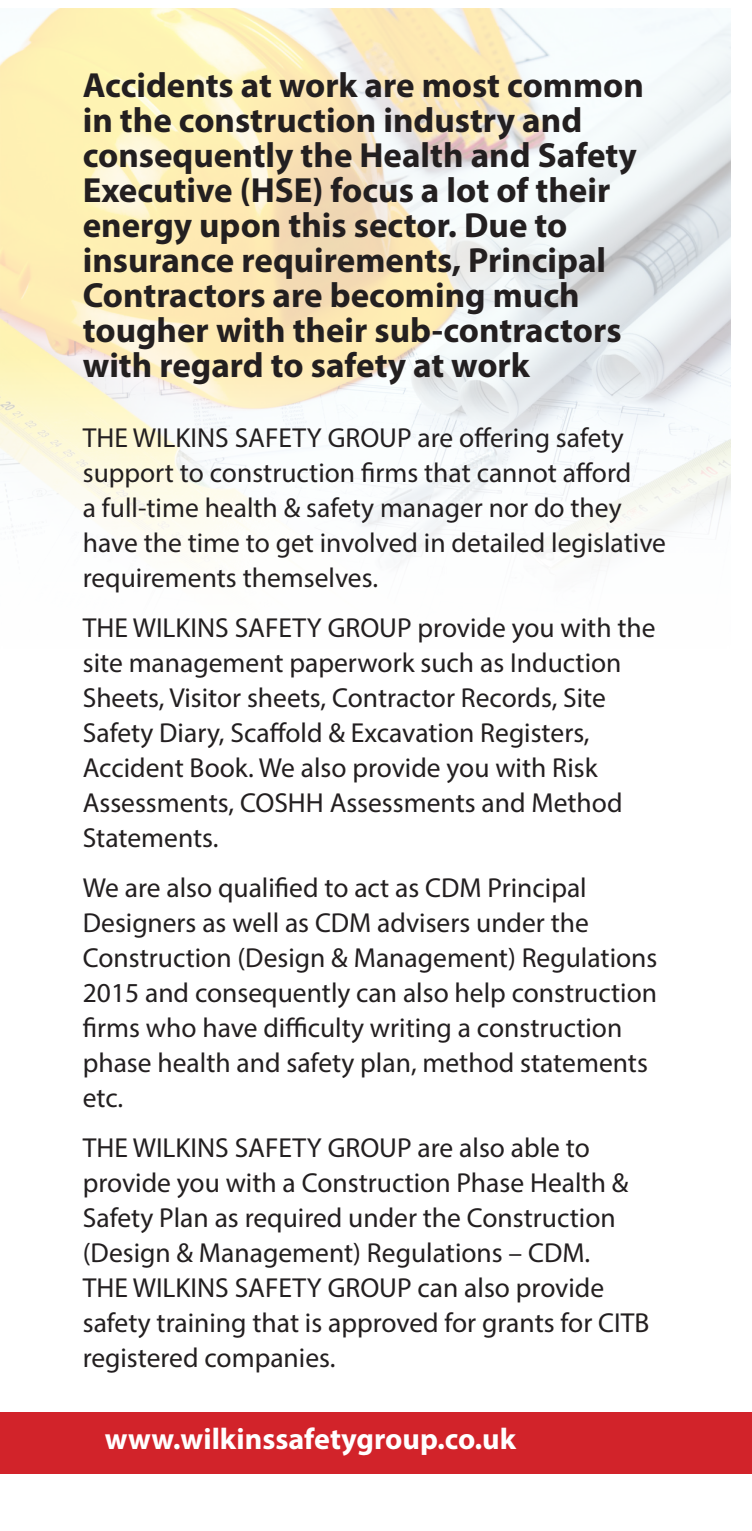
<style>
.page{position:relative;width:752px;height:1531px;background:#fff}
.page>*{position:absolute;margin:0;border:0;box-sizing:border-box;transform-origin:0 0}
.t1{font:700 35px/35px "Myriad Pro";color:#231f20}
.t2{font:700 30px "Myriad Pro";color:#fff}
.t3{font:27.5px/35px "Myriad Pro";color:#231f20}
</style>
<div class="page">
<img style="left:0;top:8px;width:730px;height:555px">
<div style="left:0;top:1412px;width:751px;height:61px;background:#d2232a"></div>
<p class="t1" style="left:83px;top:67px;width:562px">Accidents at work are most common in the construction industry and consequently the Health and Safety Executive (HSE) focus a lot of their energy upon this sector. Due to insurance requirements, Principal Contractors are becoming much tougher with their sub-contractors with regard to safety at work</p>
<p class="t3" style="left:83px;top:420px;width:584px">THE WILKINS SAFETY GROUP are offering safety support to construction firms that cannot afford<br>a full-time health &amp; safety manager nor do they have the time to get involved in detailed legislative requirements themselves.</p>
<p class="t3" style="left:83px;top:610px;width:574px">THE WILKINS SAFETY GROUP provide you with the site management paperwork such as Induction Sheets, Visitor sheets, Contractor Records, Site Safety Diary, Scaffold &amp; Excavation Registers, Accident Book. We also provide you with Risk Assessments, COSHH Assessments and Method Statements.</p>
<p class="t3" style="left:83px;top:870px;width:576px">We are also qualified to act as CDM Principal Designers as well as CDM advisers under the Construction (Design &amp; Management) Regulations 2015 and consequently can also help construction firms who have difficulty writing a construction phase health and safety plan, method statements etc.</p>
<p class="t3" style="left:83px;top:1130px;width:547px">THE WILKINS SAFETY GROUP are also able to provide you with a Construction Phase Health &amp; Safety Plan as required under the Construction (Design &amp; Management) Regulations – CDM.</p>
<p class="t3" style="left:83px;top:1270px;width:567px">THE WILKINS SAFETY GROUP can also provide safety training that is approved for grants for CITB registered companies.</p>
<p class="t2" style="left:105px;top:1419px;width:412px">www.wilkinssafetygroup.co.uk</p>
</div>
